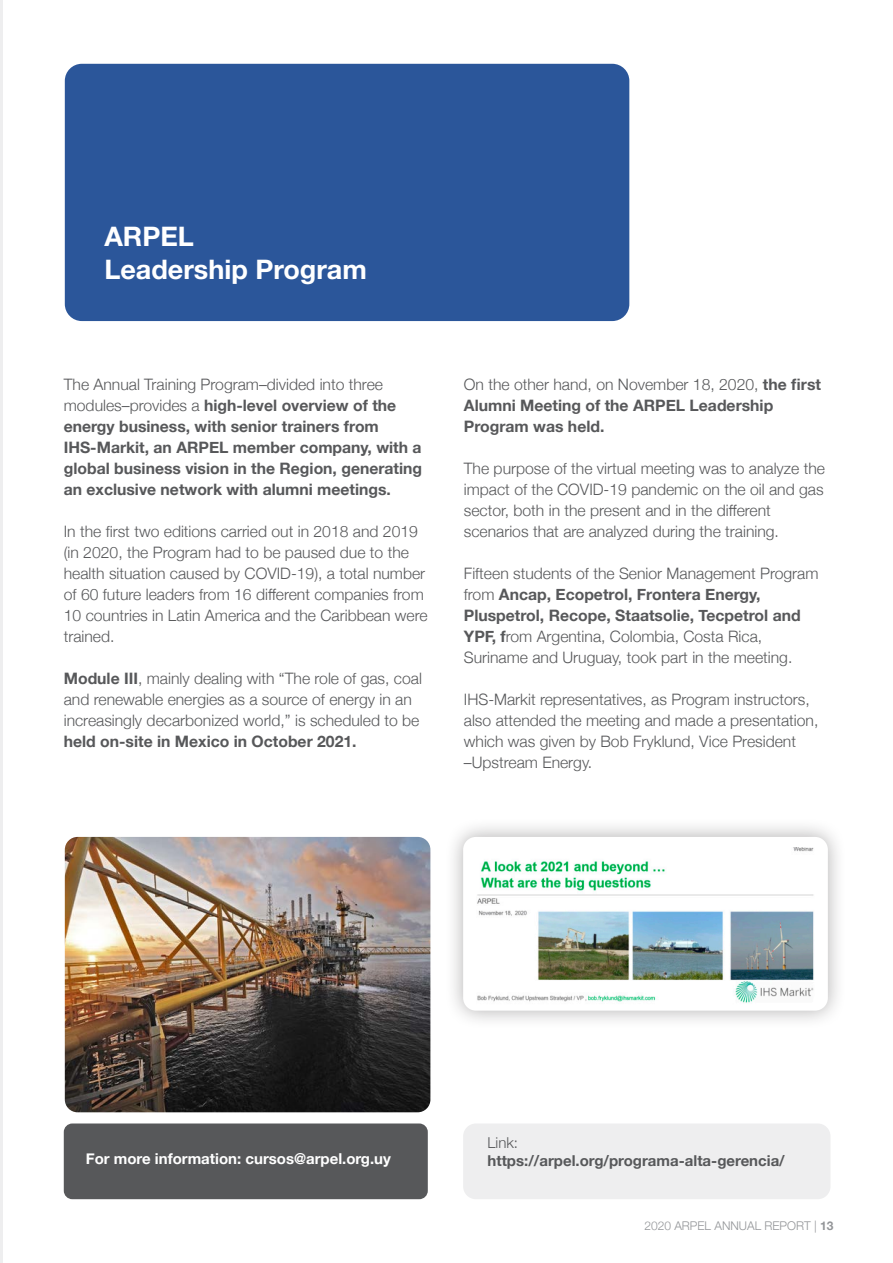
<style>
.page{position:relative;width:893px;height:1263px;background:#fff}
.page>*{position:absolute;margin:0;border:0;box-sizing:border-box;transform-origin:0 0}
.t1{font:700 27px/33px "Helvetica Neue LT Std";color:#fff}
.t2{font:300 15.75px/21px "Helvetica Neue";color:#57585a}
.t3{font:700 15.75px/21px "Helvetica Neue";color:#57585a}
.t4{font:700 15px "Helvetica Neue";color:#57585a}
.t5{font:700 15px "Helvetica Neue";color:#fff}
.t6{font:300 15px "Helvetica Neue";color:#57585a}
.t7{font:300 12px "Helvetica Neue";color:#939598}
.s1{font-weight:300}
.s2{font-weight:700}
</style>
<div class="page">
<hr style="left:0;top:0;width:2px;height:1263px;background:#eeeeef">
<div style="left:65px;top:64px;width:564px;height:257px;background:#2b569a;border-radius:17px"></div>
<div style="left:463px;top:1123px;width:367px;height:76px;background:#eeeeef;border-radius:13px"></div>
<div style="left:64px;top:1123px;width:364px;height:76px;background:#57585a;border-radius:9px"></div>
<img style="left:65px;top:837px;width:365px;height:275px">
<div style="left:444px;top:818px;width:403px;height:211px;background:#231f20;opacity:.35"></div>
<div style="left:463px;top:837px;width:365px;height:174px;background:#fff;border-radius:13px"></div>
<img style="left:477px;top:848px;width:337px;height:155px">
<p class="t1" style="left:104px;top:220px;width:264px">ARPEL<br>Leadership Program</p>
<p class="t3" style="left:64px;top:374px;width:360px"><span class="s1">The Annual Training Program–divided into three modules–provides a</span> high-level overview of the energy business, with senior trainers from IHS-Markit, an ARPEL member company, with a global business vision in the Region, generating an exclusive network with alumni meetings.</p>
<p class="t2" style="left:64px;top:520px;width:365px">In the first two editions carried out in 2018 and 2019 (in 2020, the Program had to be paused due to the health situation caused by COVID-19), a total number of 60 future leaders from 16 different companies from 10 countries in Latin America and the Caribbean were trained.</p>
<p class="t2" style="left:64px;top:667px;width:360px"><span class="s2">Module III</span>, mainly dealing with “The role of gas, coal and renewable energies as a source of energy in an increasingly decarbonized world,” is scheduled to be <span class="s2">held on-site in Mexico in October 2021.</span></p>
<p class="t3" style="left:464px;top:374px;width:359px"><span class="s1">On the other hand, on November 18, 2020,</span> the first<br>Alumni Meeting of the ARPEL Leadership<br>Program was held.</p>
<p class="t2" style="left:464px;top:457px;width:363px">The purpose of the virtual meeting was to analyze the impact of the COVID-19 pandemic on the oil and gas sector, both in the present and in the different scenarios that are analyzed during the training.</p>
<p class="t2" style="left:464px;top:562px;width:356px">Fifteen students of the Senior Management Program from <span class="s2">Ancap, Ecopetrol, Frontera Energy, Pluspetrol, Recope, Staatsolie, Tecpetrol and YPF, f</span>rom Argentina, Colombia, Costa Rica, Suriname and Uruguay, took part in the meeting.</p>
<p class="t2" style="left:464px;top:688px;width:356px">IHS-Markit representatives, as Program instructors, also attended the meeting and made a presentation, which was given by Bob Fryklund, Vice President –Upstream Energy.</p>
<p class="t6" style="left:487px;top:1130px;width:32px">Link:</p>
<p class="t5" style="left:86px;top:1147px;width:307px">For more information: cursos@arpel.org.uy</p>
<p class="t4" style="left:487px;top:1148px;width:299px">https://arpel.org/programa-alta-gerencia/</p>
<p class="t7" style="left:644px;top:1216px;width:191px">2020 ARPEL ANNUAL REPORT | <span class="s2">13</span></p>
</div>
